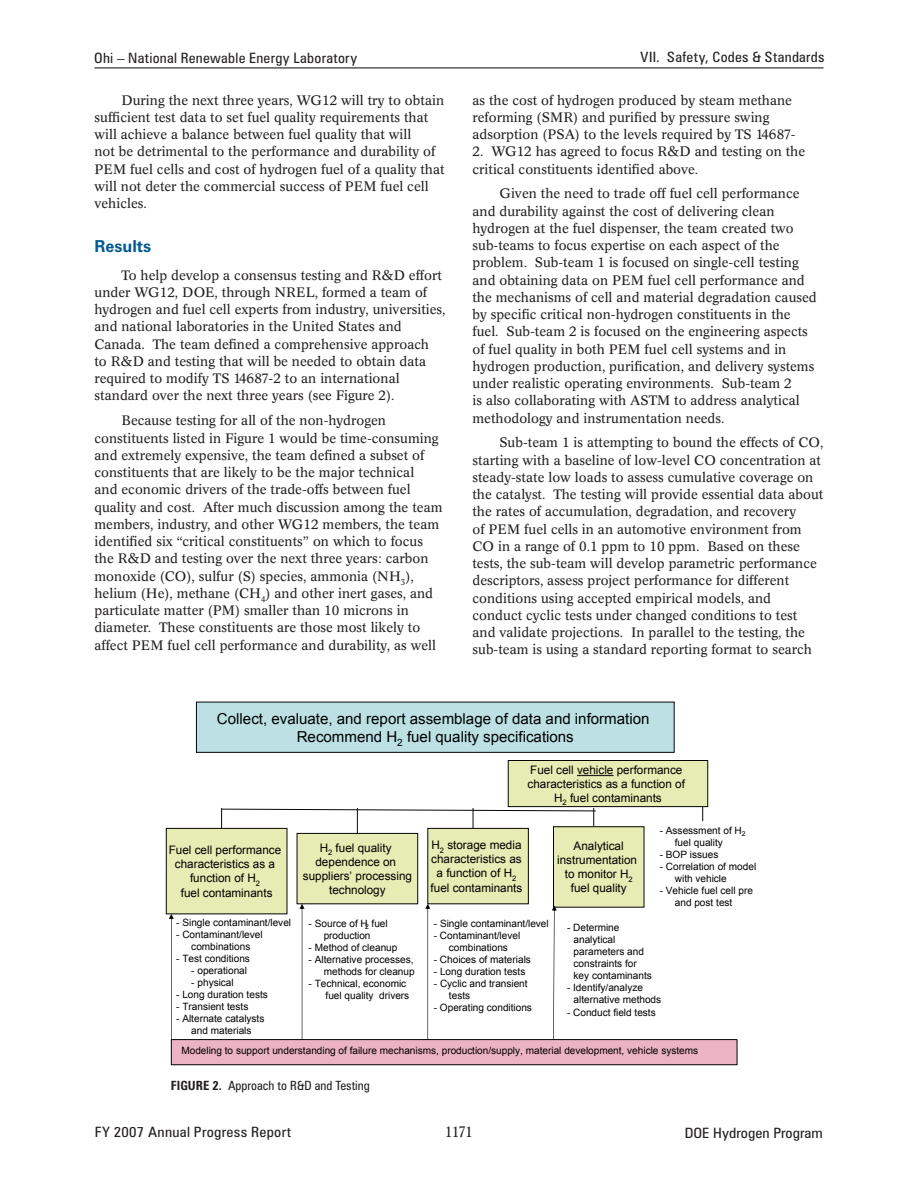
<style>
.page{position:relative;width:918px;height:1188px;background:#fff}
.page>*{position:absolute;margin:0;border:0;box-sizing:border-box;transform-origin:0 0}
._1_RptObjHead{font:700 16.5px "Zurich BT";color:#005990}
.t1{font:15.15px/18.1px "Arial";color:#000;text-align:center}
.t2{font:condensed 15px "Concorde BE";color:#231f20}
._11_Header_L{font:condensed 14.25px "Zurich BT";letter-spacing:.02em;color:#231f20;scale:1.08 1}
._11_Header_L-2{font:condensed 14.25px "Zurich BT";letter-spacing:.02em;color:#231f20;scale:1.05 1}
._11_Header_R{font:condensed 14.25px "Zurich BT";letter-spacing:.02em;color:#231f20;scale:1.05 1}
._1_Body_text{font:13.5px/17.2px "Concorde BE";color:#231f20}
._1_FigureTitle{font:condensed 12.75px "Zurich BT";color:#231f20}
.t3{font:11.7px/14.1px "Arial";color:#000;text-align:center}
.t4{font:10.05px/12px "Arial";color:#000}
.s1{font-weight:700}
</style>
<div class="page">
<hr style="left:94px;top:67px;width:730px;height:1px;background:#231f20">
<div style="left:196px;top:702px;width:478px;height:50px;background:#bce0e4"></div>
<div style="left:196px;top:702px;width:479px;height:51px;border:1px solid #050604"></div>
<div style="left:166px;top:828px;width:121px;height:86px;background:#e6ecb3"></div>
<div style="left:166px;top:828px;width:121px;height:86px;border:1px solid #050604"></div>
<div style="left:297px;top:833px;width:121px;height:71px;background:#e6ecb3"></div>
<div style="left:297px;top:833px;width:121px;height:71px;border:1px solid #050604"></div>
<div style="left:428px;top:828px;width:100px;height:76px;background:#e6ecb3"></div>
<div style="left:427px;top:828px;width:102px;height:76px;border:1px solid #050604"></div>
<svg style="left:221px;top:807px;width:375px;height:26px"></svg>
<svg style="left:702px;top:807px;width:1px;height:14px"></svg>
<div style="left:508px;top:761px;width:200px;height:46px;background:#e6ecb3"></div>
<div style="left:508px;top:760px;width:200px;height:47px;border:1px solid #050604"></div>
<hr style="left:577px;top:775px;width:37px;height:1px;background:#231f20">
<div style="left:554px;top:827px;width:90px;height:80px;background:#e6ecb3"></div>
<div style="left:553px;top:826px;width:92px;height:82px;border:1px solid #050604"></div>
<div style="left:171px;top:1040px;width:566px;height:25px;background:#ecb3c2"></div>
<div style="left:171px;top:1039px;width:567px;height:26px;border:1px solid #050604"></div>
<svg style="left:169px;top:914px;width:5px;height:126px"></svg>
<svg style="left:300px;top:904px;width:5px;height:136px"></svg>
<svg style="left:425px;top:904px;width:5px;height:136px"></svg>
<svg style="left:552px;top:906px;width:5px;height:134px"></svg>
<p class="_11_Header_L-2" style="left:94px;top:49px;width:252px">Ohi – National Renewable Energy Laboratory</p>
<p class="_11_Header_R" style="left:641px;top:49px;width:177px">VII. Safety, Codes &amp; Standards</p>
<p class="_1_Body_text" style="left:94px;top:91px;width:352px;text-indent:27px">During the next three years, WG12 will try to obtain sufficient test data to set fuel quality requirements that will achieve a balance between fuel quality that will<br>not be detrimental to the performance and durability of PEM fuel cells and cost of hydrogen fuel of a quality that will not deter the commercial success of PEM fuel cell vehicles.</p>
<p class="_1_RptObjHead" style="left:94px;top:236px;width:58px">Results</p>
<p class="_1_Body_text" style="left:94px;top:267px;width:353px;text-indent:27px">To help develop a consensus testing and R&amp;D effort under WG12, DOE, through NREL, formed a team of hydrogen and fuel cell experts from industry, universities, and national laboratories in the United States and Canada. The team defined a comprehensive approach<br>to R&amp;D and testing that will be needed to obtain data required to modify TS 14687-2 to an international standard over the next three years (see Figure 2).</p>
<p class="_1_Body_text" style="left:94px;top:412px;width:350px;text-indent:27px">Because testing for all of the non-hydrogen constituents listed in Figure 1 would be time-consuming and extremely expensive, the team defined a subset of constituents that are likely to be the major technical<br>and economic drivers of the trade-offs between fuel quality and cost. After much discussion among the team members, industry, and other WG12 members, the team identified six “critical constituents” on which to focus the R&amp;D and testing over the next three years: carbon monoxide (CO), sulfur (S) species, ammonia (NH<sub>3</sub>), helium (He), methane (CH<sub>4</sub>) and other inert gases, and particulate matter (PM) smaller than 10 microns in diameter. These constituents are those most likely to affect PEM fuel cell performance and durability, as well</p>
<p class="_1_Body_text" style="left:472px;top:91px;width:325px">as the cost of hydrogen produced by steam methane reforming (SMR) and purified by pressure swing adsorption (PSA) to the levels required by TS 14687-</p>
<p class="_1_Body_text" style="left:472px;top:143px;width:334px">2. WG12 has agreed to focus R&amp;D and testing on the critical constituents identified above.</p>
<p class="_1_Body_text" style="left:472px;top:185px;width:346px;text-indent:27px">Given the need to trade off fuel cell performance and durability against the cost of delivering clean hydrogen at the fuel dispenser, the team created two sub-teams to focus expertise on each aspect of the problem. Sub-team 1 is focused on single-cell testing and obtaining data on PEM fuel cell performance and the mechanisms of cell and material degradation caused by specific critical non-hydrogen constituents in the fuel. Sub-team 2 is focused on the engineering aspects of fuel quality in both PEM fuel cell systems and in hydrogen production, purification, and delivery systems under realistic operating environments. Sub-team 2<br>is also collaborating with ASTM to address analytical methodology and instrumentation needs.</p>
<p class="_1_Body_text" style="left:472px;top:434px;width:352px;text-indent:27px">Sub-team 1 is attempting to bound the effects of CO, starting with a baseline of low-level CO concentration at steady-state low loads to assess cumulative coverage on the catalyst. The testing will provide essential data about the rates of accumulation, degradation, and recovery<br>of PEM fuel cells in an automotive environment from CO in a range of 0.1 ppm to 10 ppm. Based on these tests, the sub-team will develop parametric performance descriptors, assess project performance for different conditions using accepted empirical models, and conduct cyclic tests under changed conditions to test and validate projections. In parallel to the testing, the sub-team is using a standard reporting format to search</p>
<p class="t1" style="left:217px;top:710px;width:434px">Collect, evaluate, and report assemblage of data and information<br>Recommend H<sub>2</sub> fuel quality specifications</p>
<p class="t3" style="left:528px;top:763px;width:159px">Fuel cell vehicle performance characteristics as a function of<br>H<sub>2</sub> fuel contaminants</p>
<p class="t3" style="left:557px;top:839px;width:81px">Analytical instrumentation to monitor H<sub>2 </sub>fuel quality</p>
<p class="t4" style="left:675px;top:824px;width:72px;text-indent:-15px">- Assessment of H<sub>2 </sub>fuel quality</p>
<p class="t4" style="left:660px;top:848px;width:60px">- BOP issues</p>
<p class="t4" style="left:675px;top:860px;width:83px;text-indent:-15px">- Correlation of model with vehicle</p>
<p class="t4" style="left:660px;top:885px;width:95px;text-align:center">- Vehicle fuel cell pre and post test</p>
<p class="t3" style="left:169px;top:843px;width:114px">Fuel cell performance characteristics as a function of H<sub>2<br></sub>fuel contaminants</p>
<p class="t3" style="left:303px;top:841px;width:111px">H<sub>2</sub> fuel quality dependence on suppliers’ processing technology</p>
<p class="t3" style="left:431px;top:838px;width:93px">H<sub>2</sub> storage media characteristics as a function of H<sub>2 </sub>fuel contaminants</p>
<p class="t4" style="left:176px;top:917px;width:116px">- Single contaminant/level</p>
<p class="t4" style="left:176px;top:929px;width:88px;text-align:center">- Contaminant/level combinations</p>
<p class="t4" style="left:176px;top:953px;width:75px">- Test conditions</p>
<p class="t4" style="left:191px;top:965px;width:57px">- operational</p>
<p class="t4" style="left:191px;top:977px;width:44px">- physical</p>
<p class="t4" style="left:176px;top:989px;width:93px">- Long duration tests</p>
<p class="t4" style="left:176px;top:1001px;width:74px">- Transient tests</p>
<p class="t4" style="left:176px;top:1013px;width:90px;text-align:center">- Alternate catalysts and materials</p>
<p class="t4" style="left:181px;top:1045px;width:518px">Modeling to support understanding of failure mechanisms, production/supply, material development, vehicle systems</p>
<p class="t4" style="left:309px;top:917px;width:81px;text-align:center">- Source of H<sub>2</sub> fuel production</p>
<p class="t4" style="left:309px;top:941px;width:90px">- Method of cleanup</p>
<p class="t4" style="left:309px;top:953px;width:108px;text-align:right">- Alternative processes, methods for cleanup</p>
<p class="t4" style="left:326px;top:978px;width:85px;text-indent:-17px">- Technical, economic fuel quality drivers</p>
<p class="t4" style="left:434px;top:917px;width:116px">- Single contaminant/level</p>
<p class="t4" style="left:434px;top:929px;width:88px;text-align:center">- Contaminant/level combinations</p>
<p class="t4" style="left:434px;top:953px;width:99px">- Choices of materials</p>
<p class="t4" style="left:434px;top:966px;width:93px">- Long duration tests</p>
<p class="t4" style="left:449px;top:978px;width:80px;text-indent:-15px">- Cyclic and transient tests</p>
<p class="t4" style="left:434px;top:1002px;width:100px">- Operating conditions</p>
<p class="t4" style="left:574px;top:922px;width:80px;text-indent:-7px">- Determine analytical parameters and constraints for key contaminants</p>
<p class="t4" style="left:574px;top:982px;width:89px;text-indent:-7px">- Identify/analyze alternative methods</p>
<p class="t4" style="left:567px;top:1006px;width:90px">- Conduct field tests</p>
<p class="_1_FigureTitle" style="left:171px;top:1078px;width:201px"><span class="s1">FIGURE 2.</span> Approach to R&amp;D and Testing</p>
<p class="_11_Header_L" style="left:95px;top:1124px;width:184px">FY 2007 Annual Progress Report</p>
<p class="t2" style="left:445px;top:1123px;width:29px">1171</p>
<p class="_11_Header_L" style="left:685px;top:1124px;width:129px">DOE Hydrogen Program</p>
</div>
